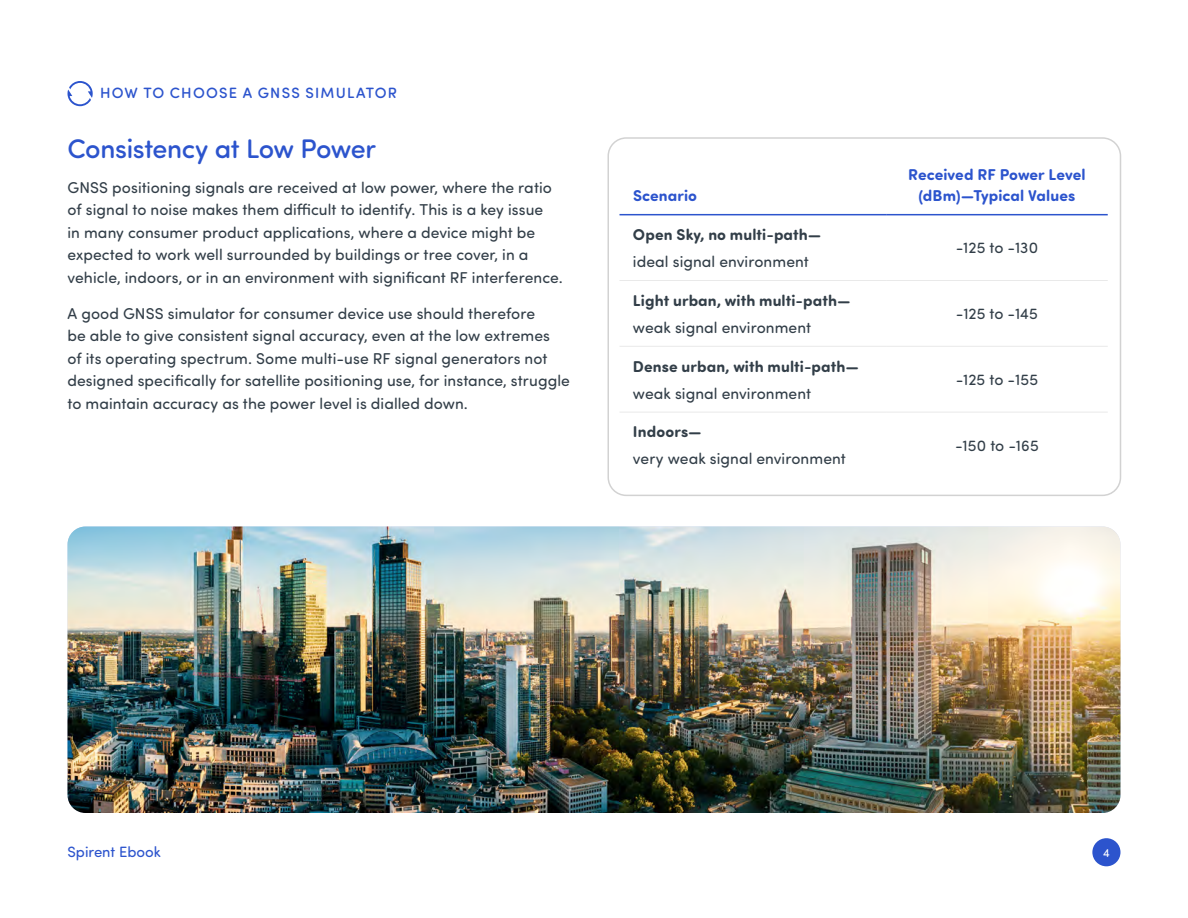
<style>
.page{position:relative;width:1188px;height:918px;background:#fff}
.page>*{position:absolute;margin:0;border:0;box-sizing:border-box;transform-origin:0 0}
.Heading_1{font:500 27px "Sofia Pro Soft";letter-spacing:-.015em;color:#2c54cd}
.Body_Text{font:15.75px/22.5px "Sofia Pro Soft";letter-spacing:.005em;color:#323e48}
.Table_Body_Text{font:15.75px/27px "Sofia Pro Soft";letter-spacing:.005em;color:#323e48}
.Table_Body_Text-2{font:700 15.75px/27px "Sofia Pro Soft";letter-spacing:.005em;color:#323e48}
.Table_Body_Text-3{font:700 15.75px/21px "Sofia Pro Soft";letter-spacing:.005em;color:#2c54cd;text-align:center}
.t1{font:500 15px "Sofia Pro Soft";letter-spacing:.08em;color:#2c54cd}
.t2{font:15px "Sofia Pro Soft";color:#2c54cd}
.t3{font:12px "Sofia Pro Soft";color:#fff}
.s1{font-weight:700}
.s2{font-weight:400}
</style>
<div class="page">
<div style="left:1092px;top:838px;width:28px;height:28px;background:#2c54cd;border-radius:50%"></div>
<svg style="left:68px;top:81px;width:25px;height:25px"></svg>
<hr style="left:620px;top:280px;width:266px;height:1px;background:#e9e9e9">
<hr style="left:886px;top:280px;width:222px;height:1px;background:#e9e9e9">
<hr style="left:620px;top:346px;width:266px;height:1px;background:#e9e9e9">
<hr style="left:886px;top:346px;width:222px;height:1px;background:#e9e9e9">
<hr style="left:620px;top:412px;width:266px;height:1px;background:#e9e9e9">
<hr style="left:886px;top:412px;width:222px;height:1px;background:#e9e9e9">
<hr style="left:620px;top:214px;width:266px;height:1px;background:#2c54cd">
<hr style="left:886px;top:214px;width:222px;height:1px;background:#2c54cd">
<img style="left:68px;top:526px;width:1052px;height:287px">
<div style="left:608px;top:137px;width:513px;height:359px;border:2px solid #d2d2d2;border-radius:18px"></div>
<p class="t1" style="left:100px;top:82px;width:298px">HOW TO CHOOSE A GNSS SIMULATOR</p>
<p class="Heading_1" style="left:68px;top:129px;width:310px">Consistency at Low Power</p>
<p class="Body_Text" style="left:68px;top:175px;width:497px">GNSS positioning signals are received at low power, where the ratio of signal to noise makes them difficult to identify. This is a key issue<br>in many consumer product applications, where a device might be expected to work well surrounded by buildings or tree cover, in a vehicle, indoors, or in an environment with significant RF interference.</p>
<p class="Body_Text" style="left:68px;top:301px;width:504px">A good GNSS simulator for consumer device use should therefore<br>be able to give consistent signal accuracy, even at the low extremes<br>of its operating spectrum. Some multi-use RF signal generators not designed specifically for satellite positioning use, for instance, struggle to maintain accuracy as the power level is dialled down.</p>
<p class="Table_Body_Text-3" style="left:633px;top:184px;width:66px">Scenario</p>
<p class="Table_Body_Text" style="left:633px;top:220px;width:190px"><span class="s1">Open Sky, no multi-path— </span>ideal signal environment</p>
<p class="Table_Body_Text-2" style="left:633px;top:286px;width:219px">Light urban, with multi-path— <span class="s2">weak signal environment</span></p>
<p class="Table_Body_Text-2" style="left:633px;top:352px;width:228px">Dense urban, with multi-path— <span class="s2">weak signal environment</span></p>
<p class="Table_Body_Text" style="left:633px;top:418px;width:214px"><span class="s1">Indoors—<br></span>very weak signal environment</p>
<p class="Table_Body_Text-3" style="left:908px;top:163px;width:179px">Received RF Power Level (dBm)—Typical Values</p>
<p class="Table_Body_Text" style="left:956px;top:234px;width:84px">-125 to -130</p>
<p class="Table_Body_Text" style="left:956px;top:300px;width:84px">-125 to -145</p>
<p class="Table_Body_Text" style="left:956px;top:365px;width:84px">-125 to -155</p>
<p class="Table_Body_Text" style="left:955px;top:431px;width:85px">-150 to -165</p>
<p class="t2" style="left:68px;top:842px;width:95px">Spirent Ebook</p>
<p class="t3" style="left:1103px;top:845px;width:8px">4</p>
</div>
